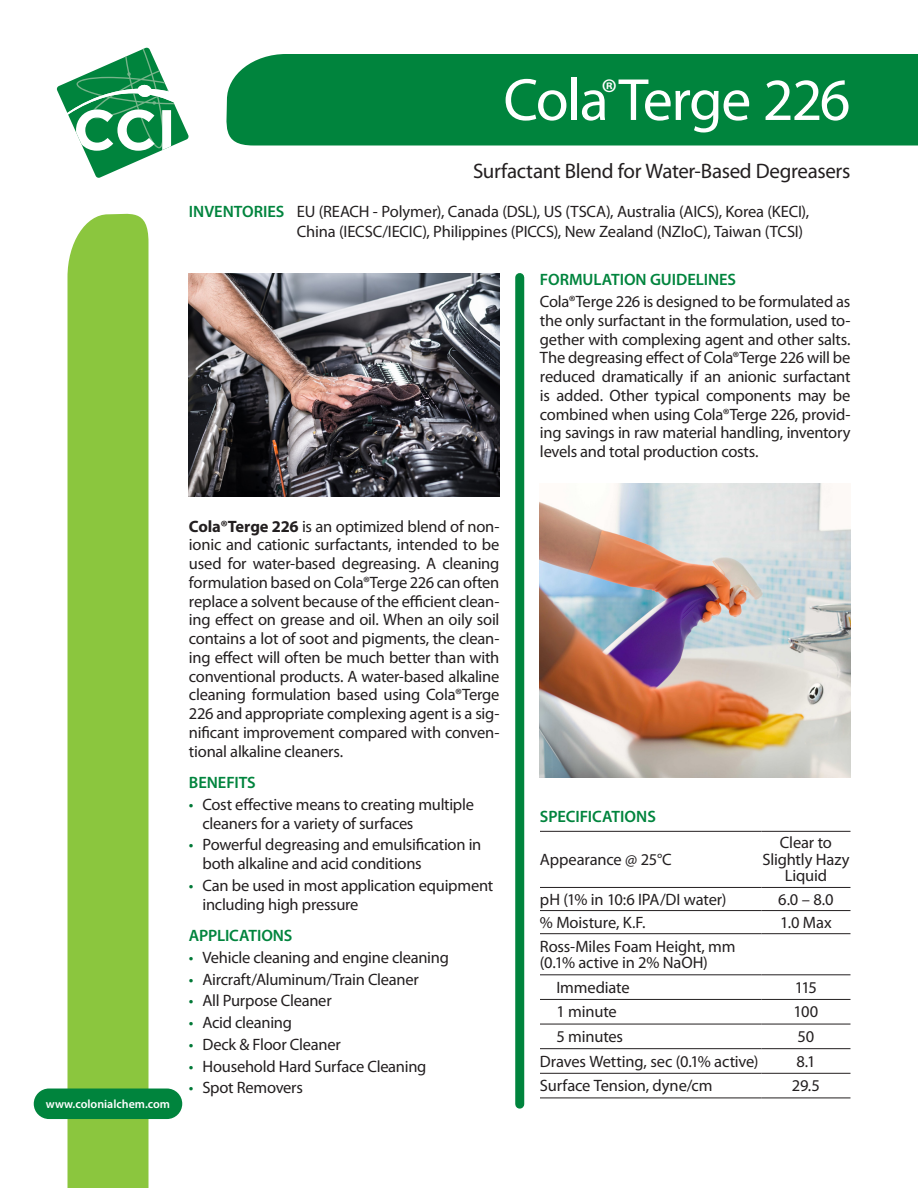
<style>
.page{position:relative;width:918px;height:1188px;background:#fff}
.page>*{position:absolute;margin:0;border:0;box-sizing:border-box;transform-origin:0 0}
.t1{font:60px "Myriad Pro";letter-spacing:-.03em;color:#fff}
.t2{font:21px "Myriad Pro";letter-spacing:-.015em;color:#231f20}
.t3{font:16.5px/18.8px "Myriad Pro";letter-spacing:-.015em;color:#231f20}
.t4{font:600 16.5px "Myriad Pro";letter-spacing:-.005em;color:#00843d}
.t5{font:600 12px "Myriad Pro";color:#fff}
.s1{font-weight:600;color:#00843d}
.s2{font-weight:700}
.s3{color:#007836}
</style>
<div class="page">
<div style="left:226px;top:54px;width:692px;height:92px;background:#00843d"></div>
<svg style="left:56px;top:47px;width:133px;height:131px"></svg>
<div style="left:68px;top:213px;width:80px;height:975px;background:#8bc63e"></div>
<div style="left:34px;top:1089px;width:148px;height:30px;background:#00843d;border-radius:15px"></div>
<div style="left:515px;top:277px;width:9px;height:827px;background:#00843d"></div>
<hr style="left:540px;top:831px;width:221px;height:1px;background:#231f20">
<hr style="left:761px;top:831px;width:90px;height:1px;background:#231f20">
<hr style="left:761px;top:887px;width:90px;height:1px;background:#231f20">
<hr style="left:540px;top:910px;width:221px;height:1px;background:#231f20">
<hr style="left:761px;top:910px;width:90px;height:1px;background:#231f20">
<hr style="left:540px;top:933px;width:221px;height:1px;background:#231f20">
<hr style="left:761px;top:933px;width:90px;height:1px;background:#231f20">
<hr style="left:761px;top:974px;width:90px;height:1px;background:#231f20">
<hr style="left:540px;top:999px;width:221px;height:1px;background:#231f20">
<hr style="left:761px;top:999px;width:90px;height:1px;background:#231f20">
<hr style="left:540px;top:1024px;width:221px;height:1px;background:#231f20">
<hr style="left:761px;top:1024px;width:90px;height:1px;background:#231f20">
<hr style="left:540px;top:1048px;width:221px;height:1px;background:#231f20">
<hr style="left:761px;top:1048px;width:90px;height:1px;background:#231f20">
<hr style="left:540px;top:1073px;width:221px;height:1px;background:#231f20">
<hr style="left:761px;top:1073px;width:90px;height:1px;background:#231f20">
<hr style="left:540px;top:1098px;width:221px;height:1px;background:#231f20">
<hr style="left:761px;top:1098px;width:90px;height:1px;background:#231f20">
<hr style="left:540px;top:887px;width:221px;height:1px;background:#231f20">
<hr style="left:540px;top:974px;width:221px;height:1px;background:#231f20">
<img style="left:189px;top:273px;width:310px;height:223px">
<img style="left:540px;top:484px;width:310px;height:294px">
<p class="t1" style="left:503px;top:63px;width:349px">Cola<sup>®</sup>Terge 226</p>
<p class="t2" style="left:473px;top:158px;width:379px">Surfactant Blend for Water-Based Degreasers</p>
<p class="t3" style="left:297px;top:202px;width:514px;line-height:19.5px;text-indent:-108px"><span class="s1">INVENTORIES</span> EU (REACH - Polymer), Canada (DSL), US (TSCA), Australia (AICS), Korea (KECI),<br>China (IECSC/IECIC), Philippines (PICCS), New Zealand (NZIoC), Taiwan (TCSI)</p>
<p class="t4" style="left:540px;top:269px;width:198px">FORMULATION GUIDELINES</p>
<p class="t3" style="left:540px;top:292px;width:312px;text-align:justify">Cola®Terge 226 is designed to be formulated as the only surfactant in the formulation, used to&shy;gether with complexing agent and other salts.<br>The degreasing effect of Cola®Terge 226 will be reduced dramatically if an anionic surfactant is added. Other typical components may be combined when using Cola®Terge 226, provid&shy;ing savings in raw material handling, inventory levels and total production costs.</p>
<p class="t5" style="left:46px;top:1097px;width:126px">www.colonialchem.com</p>
<p class="t3" style="left:189px;top:516px;width:312px;text-align:justify"><span class="s2">Cola®Terge 226</span> is an optimized blend of non&shy;ionic and cationic surfactants, intended to be used for water-based degreasing. A cleaning formulation based on Cola®Terge 226 can often replace a solvent because of the efficient clean&shy;ing effect on grease and oil. When an oily soil contains a lot of soot and pigments, the clean&shy;ing effect will often be much better than with conventional products. A water-based alkaline cleaning formulation based using Cola®Terge 226 and appropriate complexing agent is a sig&shy;nificant improvement compared with conven&shy;tional alkaline cleaners.</p>
<p class="t4" style="left:189px;top:772px;width:68px">BENEFITS</p>
<p class="t3" style="left:202px;top:795px;width:273px;text-indent:-13px"><span class="s3">•</span> Cost effective means to creating multiple cleaners for a variety of surfaces</p>
<p class="t3" style="left:202px;top:835px;width:280px;text-indent:-13px"><span class="s3">•</span> Powerful degreasing and emulsification in both alkaline and acid conditions</p>
<p class="t3" style="left:202px;top:876px;width:292px;text-indent:-13px"><span class="s3">•</span> Can be used in most application equipment including high pressure</p>
<p class="t4" style="left:189px;top:925px;width:105px">APPLICATIONS</p>
<p class="t3" style="left:189px;top:948px;width:262px"><span class="s3">•</span> Vehicle cleaning and engine cleaning</p>
<p class="t3" style="left:189px;top:969px;width:231px"><span class="s3">•</span> Aircraft/Aluminum/Train Cleaner</p>
<p class="t3" style="left:189px;top:991px;width:144px"><span class="s3">•</span> All Purpose Cleaner</p>
<p class="t3" style="left:189px;top:1013px;width:105px"><span class="s3">•</span> Acid cleaning</p>
<p class="t3" style="left:189px;top:1035px;width:153px"><span class="s3">•</span> Deck &amp; Floor Cleaner</p>
<p class="t3" style="left:189px;top:1056px;width:239px"><span class="s3">•</span> Household Hard Surface Cleaning</p>
<p class="t3" style="left:189px;top:1078px;width:116px"><span class="s3">•</span> Spot Removers</p>
<p class="t4" style="left:540px;top:806px;width:117px">SPECIFICATIONS</p>
<p class="t3" style="left:540px;top:850px;width:133px">Appearance @ 25°C</p>
<p class="t3" style="left:762px;top:834px;width:89px;line-height:16.5px;text-align:center">Clear to<br>Slightly Hazy<br>Liquid</p>
<p class="t3" style="left:540px;top:889px;width:188px">pH (1% in 10:6 IPA/DI water)</p>
<p class="t3" style="left:778px;top:889px;width:57px">6.0 – 8.0</p>
<p class="t3" style="left:540px;top:913px;width:107px">% Moisture, K.F.</p>
<p class="t3" style="left:780px;top:913px;width:53px">1.0 Max</p>
<p class="t3" style="left:540px;top:938px;width:197px;line-height:16.5px">Ross-Miles Foam Height, mm (0.1% active in 2% NaOH)</p>
<p class="t3" style="left:556px;top:978px;width:75px">Immediate</p>
<p class="t3" style="left:795px;top:978px;width:24px">115</p>
<p class="t3" style="left:556px;top:1002px;width:62px">1 minute</p>
<p class="t3" style="left:794px;top:1002px;width:26px">100</p>
<p class="t3" style="left:556px;top:1027px;width:68px">5 minutes</p>
<p class="t3" style="left:798px;top:1027px;width:18px">50</p>
<p class="t3" style="left:540px;top:1051px;width:220px">Draves Wetting, sec (0.1% active)</p>
<p class="t3" style="left:796px;top:1051px;width:21px">8.1</p>
<p class="t3" style="left:540px;top:1076px;width:174px">Surface Tension, dyne/cm</p>
<p class="t3" style="left:792px;top:1076px;width:30px">29.5</p>
</div>
